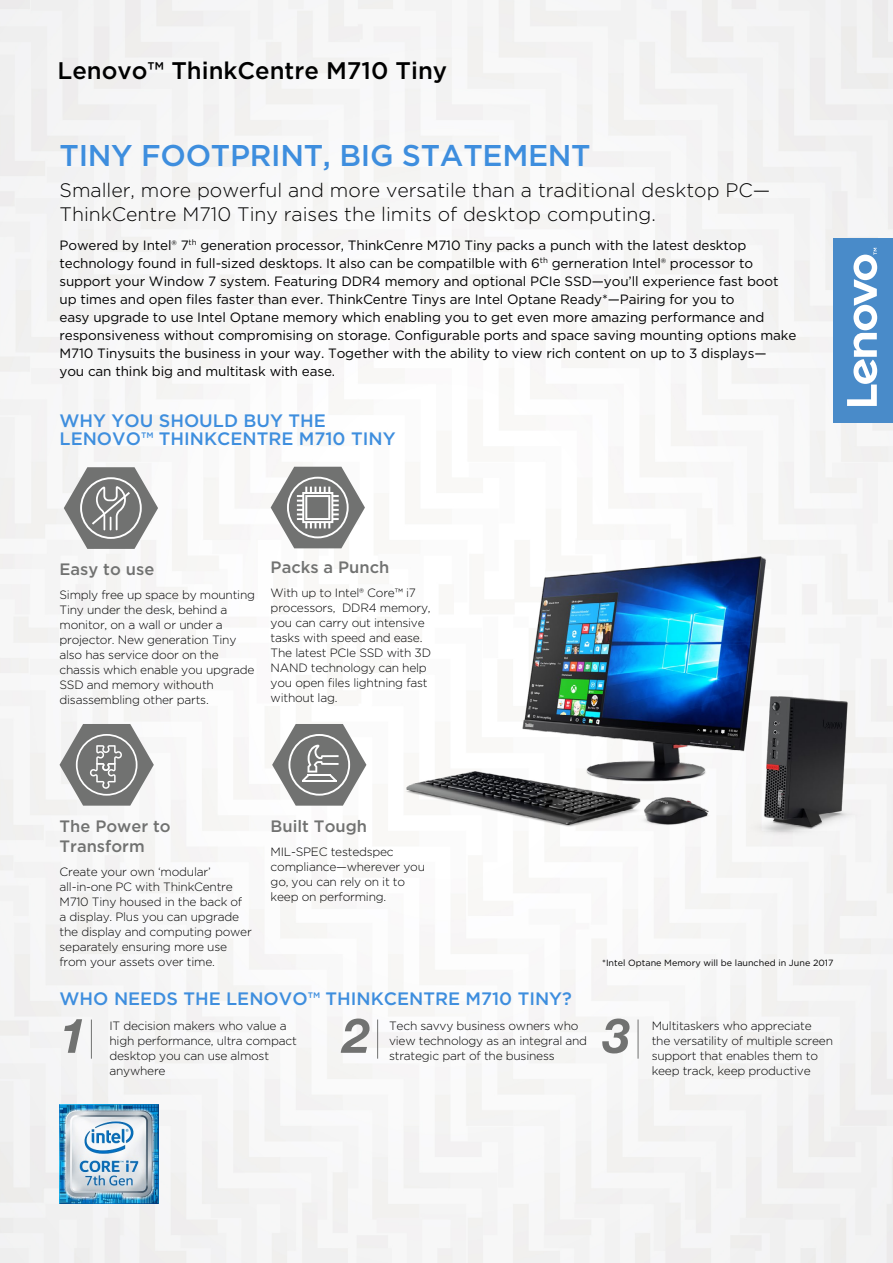
<style>
.page{position:relative;width:893px;height:1263px;background:#fff}
.page>*{position:absolute;margin:0;border:0;box-sizing:border-box;transform-origin:0 0}
.t1{font:500 30px "Gotham";letter-spacing:-.01em;color:#3e8ede}
.t2{font:500 24px "Gotham";color:#000}
.t3{font:300 19.5px/23.4px "Gotham";color:#000}
.t4{font:500 18px/18px "Gotham";color:#3e8ede}
.t5{font:500 16.5px/19.5px "Gotham";color:#717271}
.t6{font:13.5px/18px "Gotham";letter-spacing:-.01em;color:#000}
.t7{font:300 12px/15px "Gotham";letter-spacing:-.02em;color:#000}
.t8{font:9px "Gotham";color:#000}
</style>
<div class="page">
<img style="left:0;top:0;width:893px;height:1263px">
<div style="left:833px;top:238px;width:60px;height:185px;background:#498bc9"></div>
<svg style="left:847px;top:248px;width:30px;height:158px"></svg>
<hr style="left:91px;top:1019px;width:1px;height:40px;background:#717271">
<svg style="left:64px;top:1019px;width:18px;height:34px"></svg>
<hr style="left:377px;top:1019px;width:1px;height:40px;background:#717271">
<svg style="left:341px;top:1018px;width:29px;height:35px"></svg>
<hr style="left:638px;top:1019px;width:1px;height:40px;background:#717271">
<svg style="left:602px;top:1018px;width:27px;height:35px"></svg>
<img style="left:60px;top:1104px;width:99px;height:99px">
<img style="left:396px;top:550px;width:467px;height:314px">
<svg style="left:271px;top:467px;width:94px;height:81px"></svg>
<svg style="left:64px;top:467px;width:94px;height:82px"></svg>
<svg style="left:60px;top:724px;width:94px;height:82px"></svg>
<svg style="left:272px;top:724px;width:94px;height:82px"></svg>
<h2 class="t2" style="left:58px;top:55px;width:391px">Lenovo™ ThinkCentre M710 Tiny</h2>
<h1 class="t1" style="left:60px;top:136px;width:533px">TINY FOOTPRINT, BIG STATEMENT</h1>
<h3 class="t3" style="left:60px;top:178px;width:712px">Smaller, more powerful and more versatile than a traditional desktop PC—<br>ThinkCentre M710 Tiny raises the limits of desktop computing.</h3>
<p class="t6" style="left:60px;top:235px;width:738px">Powered by Intel® 7<sup>th</sup> generation processor, ThinkCenre M710 Tiny packs a punch with the latest desktop technology found in full-sized desktops. It also can be compatilble with 6<sup>th</sup> gerneration Intel® processor to support your Window 7 system. Featuring DDR4 memory and optional PCIe SSD—you’ll experience fast boot up times and open files faster than ever. ThinkCentre Tinys are Intel Optane Ready*—Pairing for you to<br>easy upgrade to use Intel Optane memory which enabling you to get even more amazing performance and responsiveness without compromising on storage. Configurable ports and space saving mounting options make M710 Tinysuits the business in your way. Together with the ability to view rich content on up to 3 displays—<br>you can think big and multitask with ease.</p>
<h3 class="t4" style="left:60px;top:411px;width:338px">WHY YOU SHOULD BUY THE<br>LENOVO™ THINKCENTRE M710 TINY</h3>
<h3 class="t5" style="left:60px;top:559px;width:96px">Easy to use</h3>
<p class="t7" style="left:60px;top:587px;width:197px">Simply free up space by mounting<br>Tiny under the desk, behind a monitor, on a wall or under a projector. New generation Tiny also has service door on the chassis which enable you upgrade<br>SSD and memory withouth disassembling other parts.</p>
<h3 class="t5" style="left:271px;top:557px;width:120px">Packs a Punch</h3>
<p class="t7" style="left:271px;top:585px;width:162px">With up to Intel® Core™ i7 processors, DDR4 memory, you can carry out intensive tasks with speed and ease.<br>The latest PCIe SSD with 3D<br>NAND technology can help you open files lightning fast without lag.</p>
<h3 class="t5" style="left:60px;top:816px;width:113px">The Power to<br>Transform</h3>
<p class="t7" style="left:60px;top:863px;width:194px">Create your own ‘modular’ all-in-one PC with ThinkCentre<br>M710 Tiny housed in the back of a display. Plus you can upgrade the display and computing power separately ensuring more use from your assets over time.</p>
<h3 class="t5" style="left:271px;top:816px;width:98px">Built Tough</h3>
<p class="t7" style="left:271px;top:844px;width:156px">MIL-SPEC testedspec compliance—wherever you go, you can rely on it to keep on performing.</p>
<p class="t8" style="left:602px;top:956px;width:233px">*Intel Optane Memory will be launched in June 2017</p>
<h3 class="t4" style="left:60px;top:990px;width:514px">WHO NEEDS THE LENOVO™ THINKCENTRE M710 TINY?</h3>
<p class="t7" style="left:109px;top:1017px;width:189px">IT decision makers who value a high performance, ultra compact desktop you can use almost anywhere</p>
<p class="t7" style="left:389px;top:1017px;width:200px">Tech savvy business owners who view technology as an integral and strategic part of the business</p>
<p class="t7" style="left:652px;top:1017px;width:183px">Multitaskers who appreciate the versatility of multiple screen support that enables them to keep track, keep productive</p>
</div>
